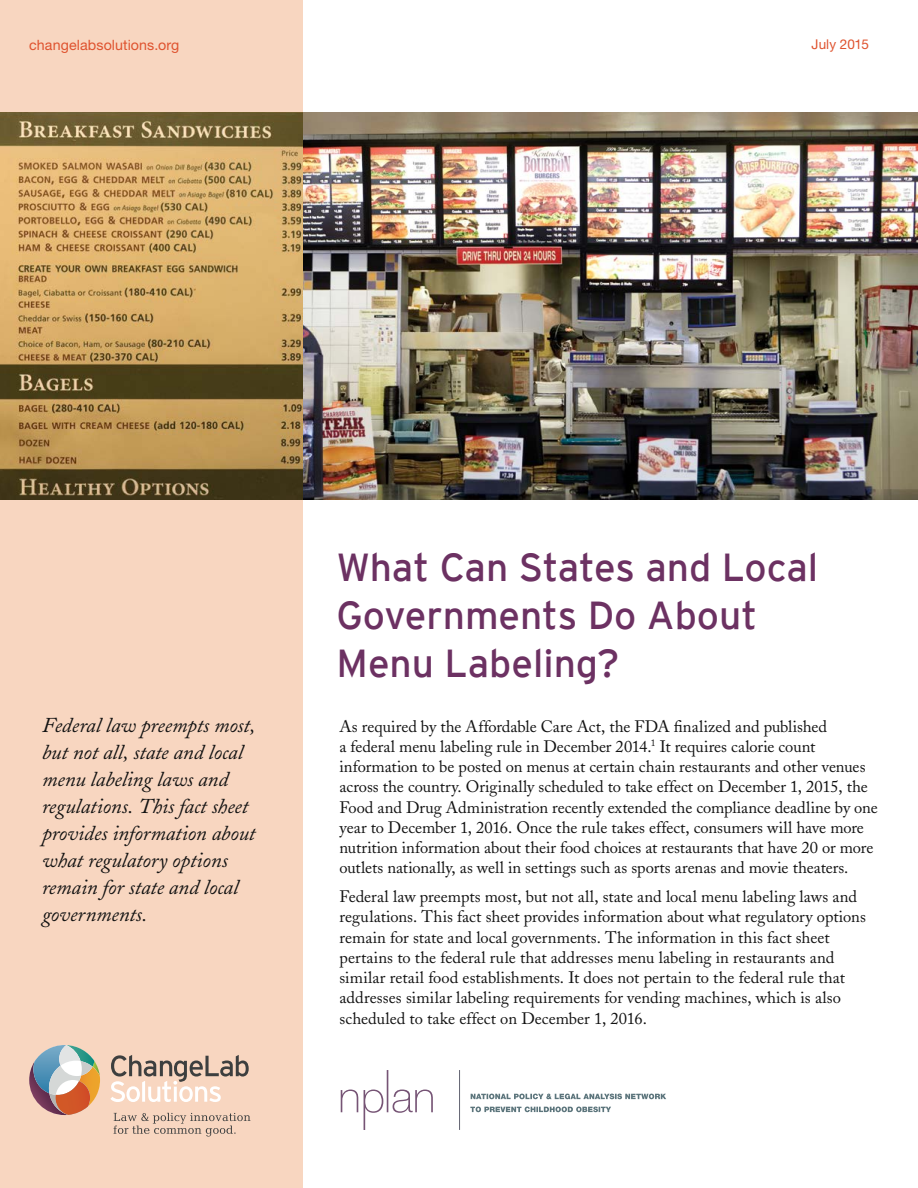
<style>
.page{position:relative;width:918px;height:1188px;background:#fff}
.page>*{position:absolute;margin:0;border:0;box-sizing:border-box;transform-origin:0 0}
.Heading_2{font:39px/48px "Interstate";color:#6c3162}
.sidebar_cover_page{font:italic 21px/27px "Adobe Caslon";letter-spacing:-.005em;color:#121212}
.TEXT{font:16.5px/20.2px "Adobe Caslon";color:#121212}
.small_headings{font:14.25px "Helvetica Neue";letter-spacing:.005em;color:#df532f}
.t1{font:13.5px "Helvetica Neue";color:#df532f}
</style>
<div class="page">
<div style="left:0;top:0;width:302px;height:1188px;background:#f8d6c0"></div>
<svg style="left:29px;top:1045px;width:71px;height:70px"></svg>
<svg style="left:110px;top:1055px;width:139px;height:47px"></svg>
<svg style="left:114px;top:1113px;width:136px;height:24px"></svg>
<svg style="left:341px;top:1070px;width:92px;height:60px"></svg>
<hr style="left:459px;top:1070px;width:1px;height:60px;background:#626371">
<svg style="left:471px;top:1094px;width:195px;height:5px"></svg>
<svg style="left:470px;top:1107px;width:141px;height:5px"></svg>
<img style="left:0;top:112px;width:918px;height:388px">
<p class="small_headings" style="left:29px;top:36px;width:152px">changelabsolutions.org</p>
<p class="t1" style="left:812px;top:36px;width:59px">July 2015</p>
<p class="sidebar_cover_page" style="left:42px;top:712px;width:215px">Federal law preempts most, but not all, state and local menu labeling laws and regulations. This fact sheet provides information about what regulatory options remain for state and local governments.</p>
<p class="Heading_2" style="left:336px;top:543px;width:483px">What Can States and Local<br>Governments Do About<br>Menu Labeling?</p>
<p class="TEXT" style="left:339px;top:716px;width:540px">As required by the Affordable Care Act, the FDA finalized and published<br>a federal menu labeling rule in December 2014.<sup>1</sup> It requires calorie count information to be posted on menus at certain chain restaurants and other venues across the country. Originally scheduled to take effect on December 1, 2015, the Food and Drug Administration recently extended the compliance deadline by one year to December 1, 2016. Once the rule takes effect, consumers will have more nutrition information about their food choices at restaurants that have 20 or more outlets nationally, as well in settings such as sports arenas and movie theaters.</p>
<p class="TEXT" style="left:339px;top:887px;width:528px">Federal law preempts most, but not all, state and local menu labeling laws and regulations. This fact sheet provides information about what regulatory options remain for state and local governments. The information in this fact sheet pertains to the federal rule that addresses menu labeling in restaurants and similar retail food establishments. It does not pertain to the federal rule that addresses similar labeling requirements for vending machines, which is also scheduled to take effect on December 1, 2016.</p>
</div>
